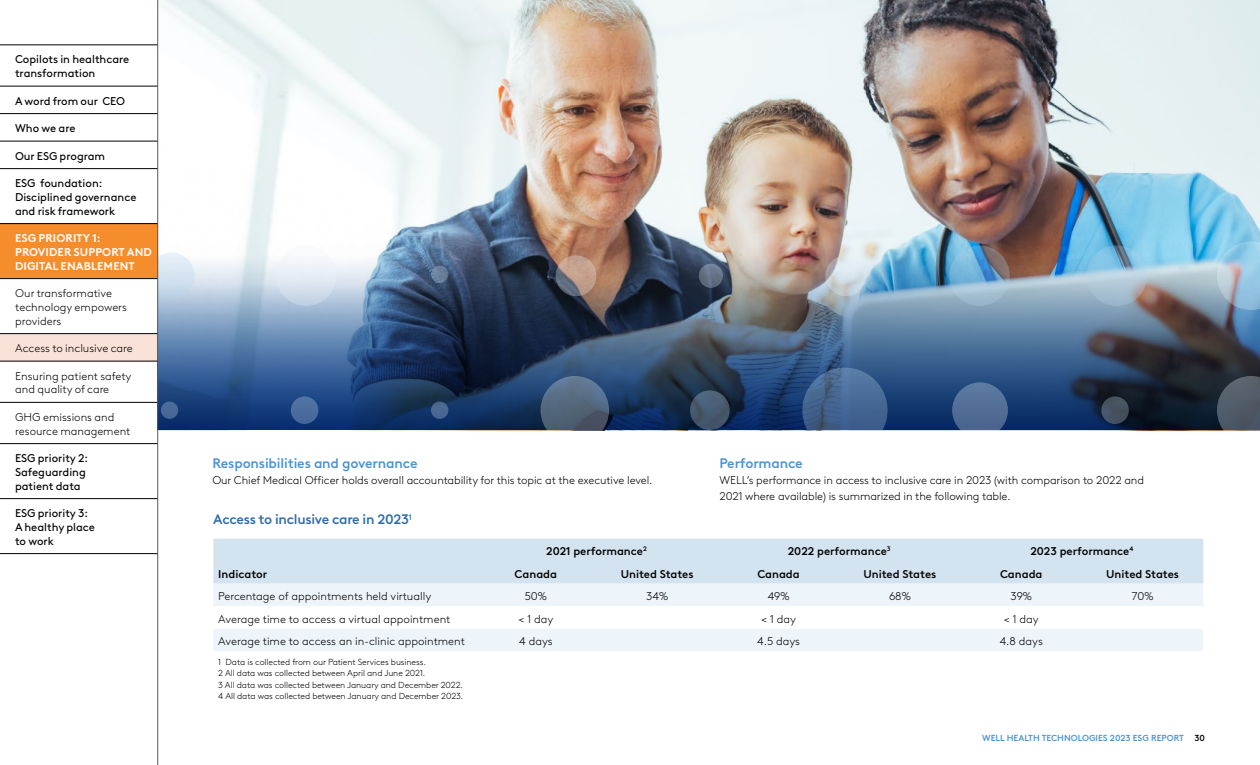
<style>
.page{position:relative;width:1260px;height:765px;background:#fff}
.page>*{position:absolute;margin:0;border:0;box-sizing:border-box;transform-origin:0 0}
.subhead_level_1{font:500 13.75px "Brown LL";letter-spacing:-.01em;color:#4a92cf}
.subhead_level_1-2{font:500 13.75px "Brown LL";letter-spacing:-.02em;color:#2e6ba8}
.Body_copy__no_space_before{font:300 11.25px/13.8px "Brown LL";letter-spacing:-.01em;color:#000}
.t1{font:11.25px/13.8px "Brown LL";color:#000}
.t2{font:500 11.25px "Brown LL";color:#000}
.t3{font:700 11.25px/13.8px "Brown LL";letter-spacing:.01em;color:#fff}
.Footnote{font:300 8.75px "Brown LL";letter-spacing:-.01em;color:#000}
.t4{font:500 8.75px "Brown LL";color:#4a92cf}
.s1{color:#000}
</style>
<div class="page">
<div style="left:0;top:334px;width:158px;height:28px;background:#fae2d8"></div>
<div style="left:213px;top:539px;width:990px;height:45px;background:#d4e3f0"></div>
<div style="left:213px;top:584px;width:990px;height:67px;background:#edf4fa"></div>
<svg style="left:213px;top:606px;width:990px;height:23px"></svg>
<img style="left:159px;top:0;width:1101px;height:243px">
<img style="left:195px;top:243px;width:1022px;height:31px">
<img style="left:159px;top:274px;width:1101px;height:156px">
<div style="left:276px;top:246px;width:61px;height:60px;background:linear-gradient(to bottom,#fff,#c3d3e4);border-radius:50%"></div>
<svg style="left:952px;top:382px;width:56px;height:48px;background:#486591"></svg>
<svg style="left:825px;top:255px;width:41px;height:41px"></svg>
<svg style="left:699px;top:264px;width:24px;height:24px"></svg>
<svg style="left:556px;top:255px;width:40px;height:41px"></svg>
<svg style="left:949px;top:246px;width:61px;height:60px;background:#80a8c5"></svg>
<svg style="left:1087px;top:246px;width:60px;height:60px;background:#9dbfd4"></svg>
<svg style="left:159px;top:253px;width:36px;height:46px;background:#d5e3ef"></svg>
<svg style="left:802px;top:368px;width:86px;height:62px;background:#40618d"></svg>
<div style="left:161px;top:402px;width:17px;height:17px;background:#496997;border-radius:50%"></div>
<svg style="left:431px;top:266px;width:17px;height:17px"></svg>
<svg style="left:431px;top:402px;width:17px;height:17px"></svg>
<svg style="left:690px;top:390px;width:40px;height:40px"></svg>
<svg style="left:541px;top:376px;width:68px;height:54px;background:#4c617b"></svg>
<svg style="left:1217px;top:242px;width:43px;height:68px;background:#9cc1d8"></svg>
<svg style="left:1217px;top:376px;width:43px;height:54px;background:#4a5461"></svg>
<div style="left:291px;top:396px;width:27px;height:28px;background:#4b6d9e;border-radius:50%"></div>
<svg style="left:1101px;top:396px;width:28px;height:28px"></svg>
<div style="left:0;top:223px;width:158px;height:55px;background:#f68d2c"></div>
<hr style="left:0;top:45px;width:158px;height:1px;background:#000">
<hr style="left:0;top:86px;width:158px;height:1px;background:#000">
<hr style="left:0;top:113px;width:158px;height:1px;background:#000">
<hr style="left:0;top:141px;width:158px;height:1px;background:#000">
<hr style="left:0;top:168px;width:158px;height:1px;background:#000">
<hr style="left:0;top:223px;width:158px;height:1px;background:#000">
<hr style="left:0;top:278px;width:158px;height:1px;background:#000">
<hr style="left:0;top:333px;width:158px;height:1px;background:#000">
<hr style="left:0;top:361px;width:158px;height:1px;background:#000">
<hr style="left:0;top:402px;width:158px;height:1px;background:#000">
<hr style="left:0;top:443px;width:158px;height:1px;background:#000">
<hr style="left:0;top:498px;width:158px;height:1px;background:#000">
<hr style="left:0;top:553px;width:158px;height:1px;background:#000">
<hr style="left:158px;top:0;width:1px;height:765px;background:#585a58">
<p class="t1" style="left:15px;top:52px;width:116px">Copilots in healthcare transformation</p>
<p class="t1" style="left:15px;top:93px;width:112px">A word from our CEO</p>
<p class="t1" style="left:15px;top:121px;width:62px">Who we are</p>
<p class="t1" style="left:15px;top:148px;width:92px">Our ESG program</p>
<p class="t1" style="left:15px;top:176px;width:123px">ESG foundation:<br>Disciplined governance and risk framework</p>
<p class="t3" style="left:15px;top:230px;width:138px">ESG PRIORITY 1:<br>PROVIDER SUPPORT AND<br>DIGITAL ENABLEMENT</p>
<p class="Body_copy__no_space_before" style="left:15px;top:286px;width:113px">Our transformative technology empowers providers</p>
<p class="Body_copy__no_space_before" style="left:15px;top:341px;width:119px">Access to inclusive care</p>
<p class="Body_copy__no_space_before" style="left:15px;top:368px;width:118px">Ensuring patient safety and quality of care</p>
<p class="Body_copy__no_space_before" style="left:15px;top:409px;width:117px">GHG emissions and resource management</p>
<p class="t1" style="left:15px;top:451px;width:75px">ESG priority 2:<br>Safeguarding patient data</p>
<p class="t1" style="left:15px;top:506px;width:82px">ESG priority 3:<br>A healthy place to work</p>
<p class="subhead_level_1" style="left:212px;top:452px;width:207px">Responsibilities and governance</p>
<p class="Body_copy__no_space_before" style="left:212px;top:472px;width:442px">Our Chief Medical Officer holds overall accountability for this topic at the executive level.</p>
<p class="subhead_level_1-2" style="left:213px;top:509px;width:200px">Access to inclusive care in 2023<sup>1</sup></p>
<p class="subhead_level_1" style="left:720px;top:452px;width:85px">Performance</p>
<p class="Body_copy__no_space_before" style="left:720px;top:471px;width:426px;line-height:16.2px">WELL’s performance in access to inclusive care in 2023 (with comparison to 2022 and<br>2021 where available) is summarized in the following table.</p>
<p class="t2" style="left:546px;top:543px;width:102px">2021 performance<sup>2</sup></p>
<p class="t2" style="left:788px;top:543px;width:104px">2022 performance<sup>3</sup></p>
<p class="t2" style="left:1030px;top:543px;width:105px">2023 performance<sup>4</sup></p>
<p class="t2" style="left:218px;top:565px;width:50px">Indicator</p>
<p class="t2" style="left:515px;top:565px;width:44px">Canada</p>
<p class="t2" style="left:621px;top:565px;width:74px">United States</p>
<p class="t2" style="left:757px;top:565px;width:44px">Canada</p>
<p class="t2" style="left:864px;top:565px;width:74px">United States</p>
<p class="t2" style="left:1000px;top:565px;width:44px">Canada</p>
<p class="t2" style="left:1106px;top:565px;width:74px">United States</p>
<p class="Body_copy__no_space_before" style="left:218px;top:589px;width:214px">Percentage of appointments held virtually</p>
<p class="Body_copy__no_space_before" style="left:525px;top:589px;width:24px">50%</p>
<p class="Body_copy__no_space_before" style="left:646px;top:589px;width:23px">34%</p>
<p class="Body_copy__no_space_before" style="left:768px;top:589px;width:23px">49%</p>
<p class="Body_copy__no_space_before" style="left:889px;top:589px;width:23px">68%</p>
<p class="Body_copy__no_space_before" style="left:1011px;top:589px;width:23px">39%</p>
<p class="Body_copy__no_space_before" style="left:1132px;top:589px;width:23px">70%</p>
<p class="Body_copy__no_space_before" style="left:218px;top:611px;width:234px">Average time to access a virtual appointment</p>
<p class="Body_copy__no_space_before" style="left:518px;top:611px;width:36px">&lt; 1 day</p>
<p class="Body_copy__no_space_before" style="left:761px;top:611px;width:36px">&lt; 1 day</p>
<p class="Body_copy__no_space_before" style="left:1004px;top:611px;width:36px">&lt; 1 day</p>
<p class="Body_copy__no_space_before" style="left:218px;top:634px;width:248px">Average time to access an in-clinic appointment</p>
<p class="Body_copy__no_space_before" style="left:519px;top:634px;width:35px">4 days</p>
<p class="Body_copy__no_space_before" style="left:757px;top:634px;width:44px">4.5 days</p>
<p class="Body_copy__no_space_before" style="left:1000px;top:634px;width:45px">4.8 days</p>
<p class="Footnote" style="left:218px;top:656px;width:209px">1 Data is collected from our Patient Services business.</p>
<p class="Footnote" style="left:218px;top:667px;width:209px">2 All data was collected between April and June 2021.</p>
<p class="Footnote" style="left:218px;top:678px;width:246px">3 All data was collected between January and December 2022.</p>
<p class="Footnote" style="left:218px;top:690px;width:246px">4 All data was collected between January and December 2023.</p>
<p class="t4" style="left:982px;top:731px;width:224px">WELL HEALTH TECHNOLOGIES 2023 ESG REPORT <span class="s1">30</span></p>
</div>
